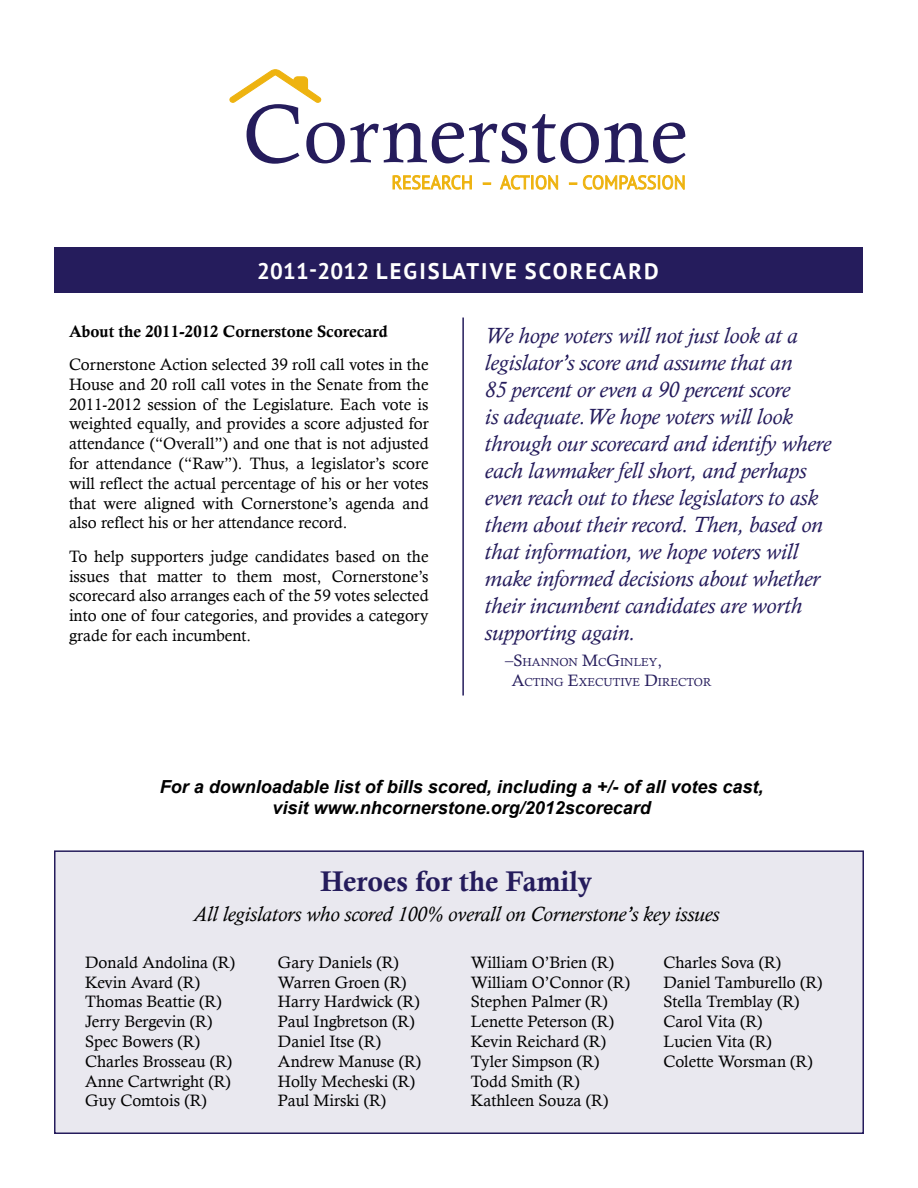
<style>
.page{position:relative;width:918px;height:1188px;background:#fff}
.page>*{position:absolute;margin:0;border:0;box-sizing:border-box;transform-origin:0 0}
.t1{font:82.5px "Calisto";letter-spacing:.015em;color:#251c5c}
.t2{font:28.5px "Calis MT Bol";color:#251c5c}
.t3{font:italic 22.5px/27px "Calisto";color:#251c5c}
.t4{font:700 22.5px "PT Sans";letter-spacing:.09em;color:#fff}
.t5{font:italic 21px "Calisto";color:#000}
.t6{font:italic 700 18px/21.6px "Arial";color:#000;text-align:center}
.t7{font:16.5px/19.8px "Calisto";color:#000}
.t8{font:16.5px "Calis MT Bol";color:#000}
.t9{font:11.55px/19.8px "Calisto";color:#251c5c}
.s1{font-size:16.5px}
</style>
<div class="page">
<svg style="left:229px;top:69px;width:92px;height:34px"></svg>
<svg style="left:392px;top:175px;width:80px;height:15px"></svg>
<svg style="left:483px;top:183px;width:8px;height:2px"></svg>
<svg style="left:500px;top:175px;width:58px;height:15px"></svg>
<svg style="left:569px;top:183px;width:8px;height:2px"></svg>
<svg style="left:583px;top:175px;width:102px;height:15px"></svg>
<div style="left:54px;top:850px;width:810px;height:284px;background:#e9e8ef;border:2px solid #251c5c"></div>
<div style="left:54px;top:248px;width:808px;height:45px;background:#251c5c"></div>
<hr style="left:462px;top:318px;width:2px;height:378px;background:#251c5c">
<h1 class="t1" style="left:243px;top:86px;width:447px">Cornerstone</h1>
<h3 class="t4" style="left:257px;top:256px;width:403px">2011-2012 LEGISLATIVE SCORECARD</h3>
<p class="t8" style="left:69px;top:322px;width:320px">About the 2011-2012 Cornerstone Scorecard</p>
<p class="t7" style="left:69px;top:354px;width:361px;text-align:justify">Cornerstone Action selected 39 roll call votes in the House and 20 roll call votes in the Senate from the 2011-2012 session of the Legislature. Each vote is weighted equally, and provides a score adjusted for attendance (“Overall”) and one that is not adjusted for attendance (“Raw”). Thus, a legislator’s score will reflect the actual percentage of his or her votes that were aligned with Cornerstone’s agenda and also reflect his or her attendance record.</p>
<p class="t7" style="left:69px;top:546px;width:361px;text-align:justify">To help supporters judge candidates based on the issues that matter to them most, Cornerstone’s scorecard also arranges each of the 59 votes selected into one of four categories, and provides a category grade for each incumbent.</p>
<p class="t3" style="left:485px;top:322px;width:348px">We hope voters will not just look at a legislator’s score and assume that an<br>85 percent or even a 90 percent score<br>is adequate.We hope voters will look through our scorecard and identify where each lawmaker fell short, and perhaps even reach out to these legislators to ask them about their record. Then, based on that information, we hope voters will make informed decisions about whether their incumbent candidates are worth supporting again.</p>
<p class="t9" style="left:512px;top:652px;width:201px;text-indent:-7px"><span class="s1">–S</span>HANNON <span class="s1">M</span>C<span class="s1">G</span>INLEY<span class="s1">,<br>A</span>CTING <span class="s1">E</span>XECUTIVE <span class="s1">D</span>IRECTOR</p>
<p class="t6" style="left:160px;top:776px;width:605px">For a downloadable list of bills scored, including a +/- of all votes cast, visit www.nhcornerstone.org/2012scorecard</p>
<h2 class="t2" style="left:320px;top:865px;width:273px">Heroes for the Family</h2>
<p class="t5" style="left:193px;top:901px;width:527px">All legislators who scored 100% overall on Cornerstone’s key issues</p>
<p class="t7" style="left:85px;top:952px;width:151px">Donald Andolina (R)<br>Kevin Avard (R)<br>Thomas Beattie (R)<br>Jerry Bergevin (R)<br>Spec Bowers (R)<br>Charles Brosseau (R)<br>Anne Cartwright (R)<br>Guy Comtois (R)</p>
<p class="t7" style="left:278px;top:952px;width:145px">Gary Daniels (R)<br>Warren Groen (R)<br>Harry Hardwick (R)<br>Paul Ingbretson (R)<br>Daniel Itse (R)<br>Andrew Manuse (R)<br>Holly Mecheski (R)<br>Paul Mirski (R)</p>
<p class="t7" style="left:471px;top:952px;width:161px">William O’Brien (R)<br>William O’Connor (R)<br>Stephen Palmer (R)<br>Lenette Peterson (R)<br>Kevin Reichard (R)<br>Tyler Simpson (R)<br>Todd Smith (R)<br>Kathleen Souza (R)</p>
<p class="t7" style="left:664px;top:952px;width:161px">Charles Sova (R)<br>Daniel Tamburello (R)<br>Stella Tremblay (R)<br>Carol Vita (R)<br>Lucien Vita (R)<br>Colette Worsman (R)</p>
</div>
